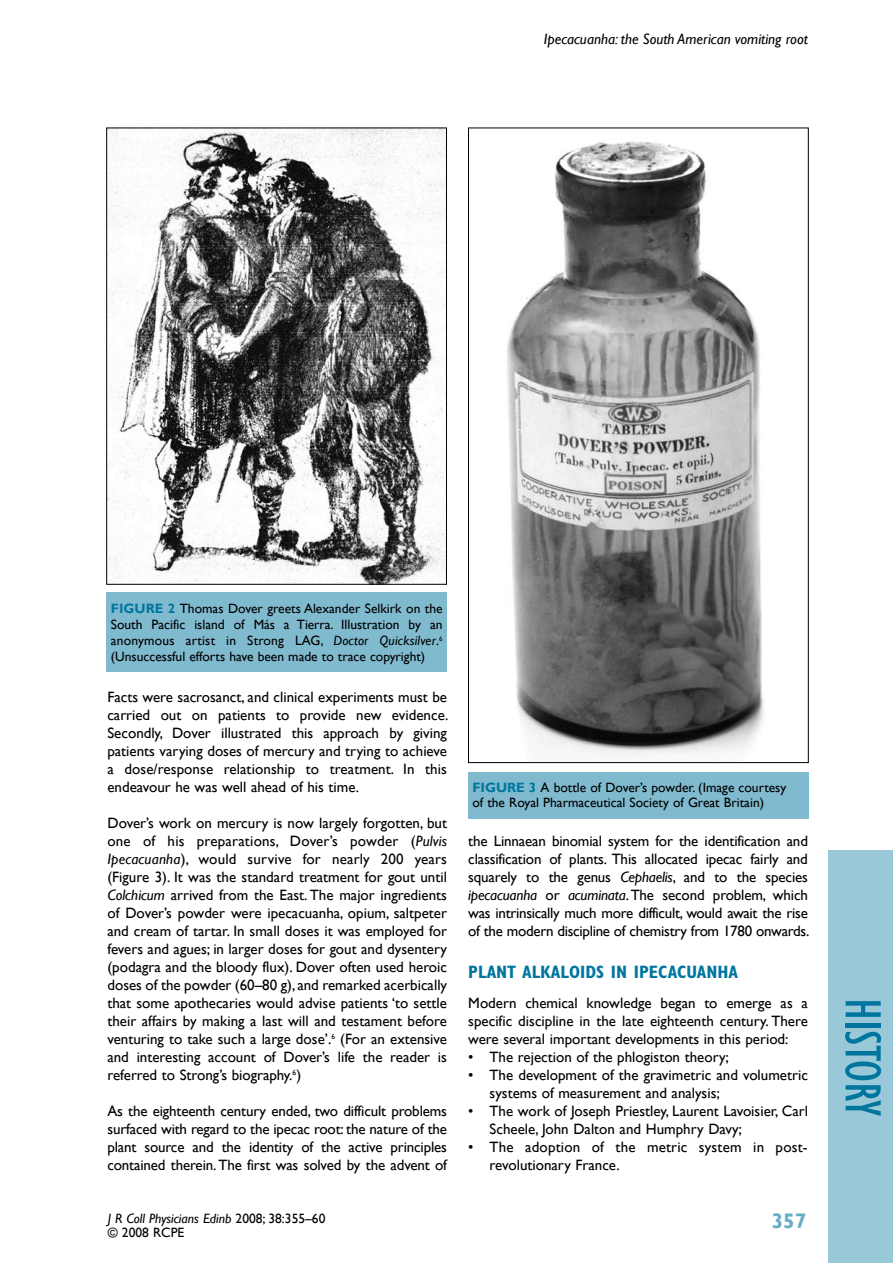
<style>
.page{position:relative;width:893px;height:1263px;background:#fff}
.page>*{position:absolute;margin:0;border:0;box-sizing:border-box;transform-origin:0 0}
.t1{font:condensed 52.5px "Gill Sans";color:#00769f}
.t2{font:700 21px "Gill Sans";color:#66adc5}
.t3{font:700 condensed 18px "Gill Sans";color:#00769f}
.t4{font:15px/18px "Gill Sans";color:#000;text-align:justify}
.t5{font:italic 15px "Gill Sans";color:#000}
.t6{font:13.5px/15.8px "Gill Sans";color:#000}
.t7{font:italic 13.5px "Gill Sans";color:#000}
.s1{font-weight:700;color:#00769f}
.s2{font-style:italic}
.s3{font-style:normal}
</style>
<div class="page">
<div style="left:829px;top:850px;width:64px;height:413px;background:#99c8d9"></div>
<img style="left:507px;top:141px;width:257px;height:615px">
<div style="left:468px;top:772px;width:340px;height:46px;background:#80bacf"></div>
<img style="left:108px;top:130px;width:337px;height:453px">
<div style="left:106px;top:128px;width:341px;height:457px;border:1px solid #000"></div>
<div style="left:107px;top:593px;width:340px;height:79px;background:#80bacf"></div>
<p class="t5" style="left:544px;top:31px;width:266px">Ipecacuanha: the South American vomiting root</p>
<p class="t6" style="left:111px;top:601px;width:333px;text-align:justify"><span class="s1">FIGURE 2</span> Thomas Dover greets Alexander Selkirk on the South Pacific island of Más a Tierra. Illustration by an anonymous artist in Strong LAG, <span class="s2">Doctor Quicksilver</span>.<sup>6 </sup>(Unsuccessful efforts have been made to trace copyright)</p>
<p class="t4" style="left:107px;top:688px;width:342px">Facts were sacrosanct, and clinical experiments must be carried out on patients to provide new evidence.<br>Secondly, Dover illustrated this approach by giving patients varying doses of mercury and trying to achieve a dose/response relationship to treatment. In this endeavour he was well ahead of his time.</p>
<p class="t4" style="left:107px;top:814px;width:341px">Dover’s work on mercury is now largely forgotten, but one of his preparations, Dover’s powder (<span class="s2">Pulvis Ipecacuanha</span>), would survive for nearly 200 years (Figure 3). It was the standard treatment for gout until <span class="s2">Colchicum</span> arrived from the East. The major ingredients of Dover’s powder were ipecacuanha, opium, saltpeter and cream of tartar. In small doses it was employed for fevers and agues; in larger doses for gout and dysentery (podagra and the bloody flux). Dover often used heroic doses of the powder (60–80 g), and remarked acerbically that some apothecaries would advise patients ‘to settle their affairs by making a last will and testament before venturing to take such a large dose’.<sup>6</sup> (For an extensive and interesting account of Dover’s life the reader is referred to Strong’s biography.<sup>6</sup>)</p>
<p class="t4" style="left:107px;top:1102px;width:341px">As the eighteenth century ended, two difficult problems surfaced with regard to the ipecac root: the nature of the plant source and the identity of the active principles contained therein. The first was solved by the advent of</p>
<p class="t7" style="left:108px;top:1210px;width:219px">J R Coll Physicians Edinb <span class="s3">2008; 38:355–60</span></p>
<p class="t6" style="left:108px;top:1224px;width:78px">© 2008 RCPE</p>
<p class="t6" style="left:472px;top:780px;width:315px;line-height:15px"><span class="s1">FIGURE 3</span> A bottle of Dover’s powder. (Image courtesy of the Royal Pharmaceutical Society of Great Britain)</p>
<p class="t4" style="left:468px;top:832px;width:343px">the Linnaean binomial system for the identification and classification of plants. This allocated ipecac fairly and squarely to the genus <span class="s2">Cephaelis</span>, and to the species <span class="s2">ipecacuanha</span> or <span class="s2">acuminata</span>. The second problem, which was intrinsically much more difficult, would await the rise of the modern discipline of chemistry from 1780 onwards.</p>
<p class="t3" style="left:468px;top:961px;width:11px">PLANT</p>
<p class="t3" style="left:522px;top:961px;width:11px">ALKALOIDS</p>
<p class="t3" style="left:611px;top:961px;width:34px">IN IPECACUANHA</p>
<p class="t4" style="left:468px;top:994px;width:341px">Modern chemical knowledge began to emerge as a specific discipline in the late eighteenth century. There were several important developments in this period:</p>
<p class="t4" style="left:468px;top:1048px;width:262px">• The rejection of the phlogiston theory;</p>
<p class="t4" style="left:490px;top:1066px;width:320px;text-indent:-21px">• The development of the gravimetric and volumetric systems of measurement and analysis;</p>
<p class="t4" style="left:490px;top:1102px;width:320px;text-indent:-21px">• The work of Joseph Priestley, Laurent Lavoisier, Carl<br>Scheele, John Dalton and Humphry Davy;</p>
<p class="t4" style="left:490px;top:1138px;width:320px;text-indent:-21px">• The adoption of the metric system in post&shy;revolutionary France.</p>
<h2 class="t2" style="left:772px;top:1208px;width:36px">357</h2>
<h1 class="t1" style="left:894px;top:998px;width:120px;rotate:90deg">history</h1>
</div>
